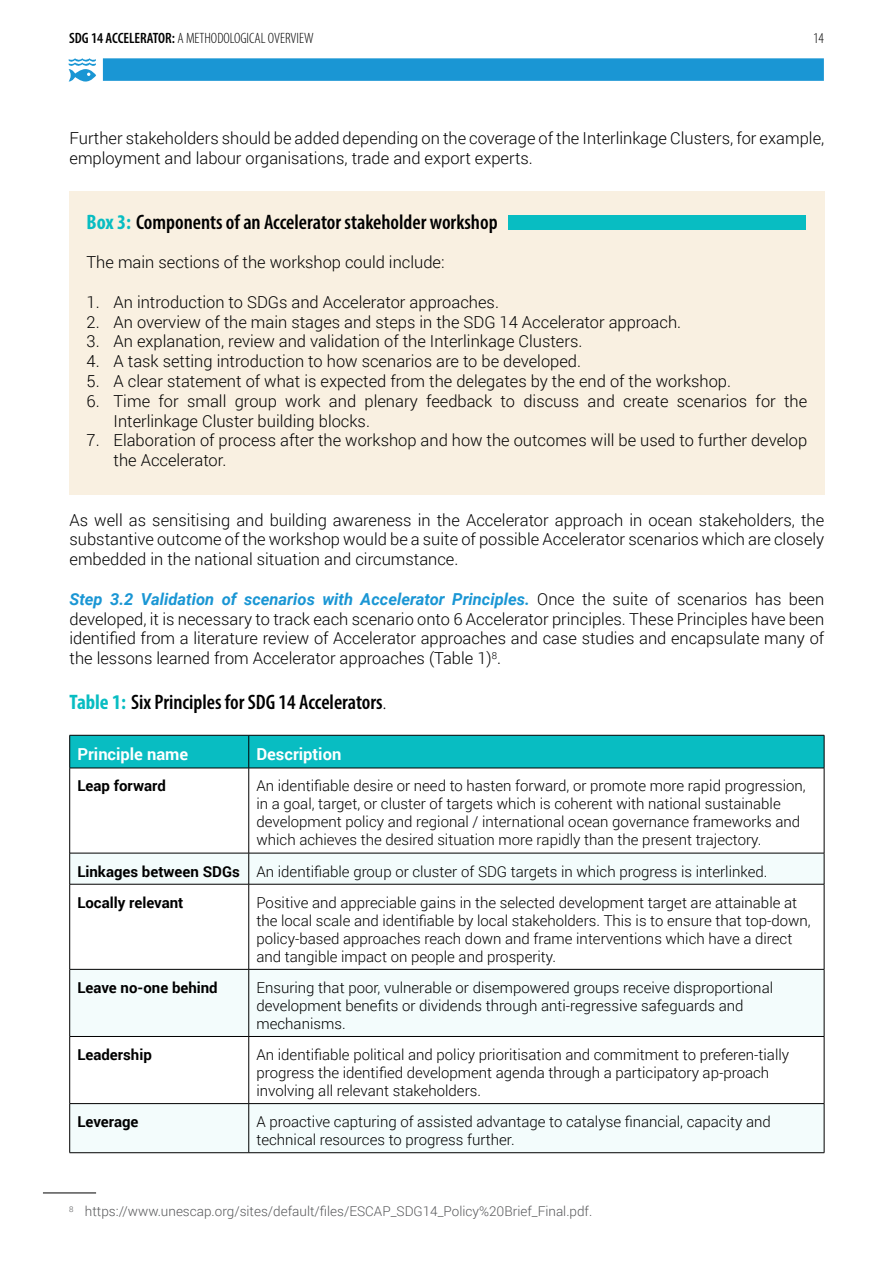
<style>
.page{position:relative;width:893px;height:1263px;background:#fff}
.page>*{position:absolute;margin:0;border:0;box-sizing:border-box;transform-origin:0 0}
.t1{font:600 condensed 21px "Myriad Pro";color:#000}
.t2{font:300 16.5px/19.8px "Roboto";color:#000}
.t3{font:700 16.5px "Roboto";color:#fff}
.t4{font:300 15px/18px "Roboto";color:#000}
.t5{font:700 15px "Roboto";color:#000}
.t6{font:300 condensed 15px "Myriad Pro";color:#000}
.t7{font:300 13.5px "Roboto";color:#58595b}
.s1{font-weight:600}
.s2{font-weight:700;color:#08bdc2}
.s3{font-weight:700;font-style:italic;color:#1a96d4}
.s4{font-weight:300}
.s5{font-weight:700}
</style>
<div class="page">
<div style="left:103px;top:58px;width:721px;height:23px;background:#1a96d4"></div>
<svg style="left:69px;top:58px;width:27px;height:24px"></svg>
<div style="left:69px;top:191px;width:755px;height:304px;background:#f9f0e1"></div>
<div style="left:508px;top:215px;width:298px;height:14px;background:#08bdc2"></div>
<div style="left:70px;top:736px;width:754px;height:32px;background:#08bdc2"></div>
<svg style="left:70px;top:854px;width:754px;height:298px"></svg>
<hr style="left:69px;top:768px;width:1px;height:85px;background:#000">
<hr style="left:248px;top:768px;width:1px;height:85px;background:#000">
<hr style="left:824px;top:768px;width:1px;height:85px;background:#000">
<hr style="left:69px;top:884px;width:1px;height:85px;background:#000">
<hr style="left:248px;top:884px;width:1px;height:85px;background:#000">
<hr style="left:824px;top:884px;width:1px;height:85px;background:#000">
<hr style="left:69px;top:1037px;width:1px;height:66px;background:#000">
<hr style="left:248px;top:1037px;width:1px;height:66px;background:#000">
<hr style="left:824px;top:1037px;width:1px;height:66px;background:#000">
<hr style="left:70px;top:735px;width:179px;height:1px;background:#000">
<hr style="left:69px;top:735px;width:1px;height:33px;background:#000">
<hr style="left:249px;top:735px;width:575px;height:1px;background:#000">
<hr style="left:824px;top:735px;width:1px;height:33px;background:#000">
<hr style="left:70px;top:768px;width:179px;height:1px;background:#000">
<hr style="left:249px;top:768px;width:575px;height:1px;background:#000">
<hr style="left:248px;top:735px;width:1px;height:33px;background:#000">
<hr style="left:69px;top:853px;width:1px;height:31px;background:#000">
<hr style="left:70px;top:853px;width:179px;height:1px;background:#000">
<hr style="left:249px;top:853px;width:575px;height:1px;background:#000">
<hr style="left:248px;top:853px;width:1px;height:31px;background:#000">
<hr style="left:824px;top:853px;width:1px;height:31px;background:#000">
<hr style="left:70px;top:884px;width:179px;height:1px;background:#000">
<hr style="left:249px;top:884px;width:575px;height:1px;background:#000">
<hr style="left:70px;top:969px;width:179px;height:1px;background:#000">
<hr style="left:69px;top:969px;width:1px;height:67px;background:#000">
<hr style="left:70px;top:1036px;width:179px;height:1px;background:#000">
<hr style="left:249px;top:969px;width:575px;height:1px;background:#000">
<hr style="left:248px;top:969px;width:1px;height:67px;background:#000">
<hr style="left:824px;top:969px;width:1px;height:67px;background:#000">
<hr style="left:249px;top:1036px;width:575px;height:1px;background:#000">
<hr style="left:69px;top:1103px;width:1px;height:49px;background:#000">
<hr style="left:70px;top:1103px;width:179px;height:1px;background:#000">
<hr style="left:249px;top:1103px;width:575px;height:1px;background:#000">
<hr style="left:248px;top:1104px;width:1px;height:48px;background:#000">
<hr style="left:824px;top:1104px;width:1px;height:48px;background:#000">
<hr style="left:70px;top:1152px;width:179px;height:1px;background:#000">
<hr style="left:249px;top:1152px;width:575px;height:1px;background:#000">
<hr style="left:43px;top:1193px;width:53px;height:1px;background:#000">
<p class="t6" style="left:69px;top:29px;width:246px"><span class="s1">SDG 14 ACCELERATOR:</span> A METHODOLOGICAL OVERVIEW</p>
<p class="t6" style="left:813px;top:29px;width:12px">14</p>
<p class="t2" style="left:70px;top:128px;width:756px">Further stakeholders should be added depending on the coverage of the Interlinkage Clusters, for example, employment and labour organisations, trade and export experts.</p>
<p class="t1" style="left:87px;top:209px;width:413px"><span class="s2">Box 3:</span> Components of an Accelerator stakeholder workshop</p>
<p class="t2" style="left:87px;top:252px;width:360px">The main sections of the workshop could include:</p>
<p class="t2" style="left:87px;top:291px;width:414px">1. An introduction to SDGs and Accelerator approaches.</p>
<p class="t2" style="left:87px;top:311px;width:596px">2. An overview of the main stages and steps in the SDG 14 Accelerator approach.</p>
<p class="t2" style="left:87px;top:331px;width:497px">3. An explanation, review and validation of the Interlinkage Clusters.</p>
<p class="t2" style="left:87px;top:351px;width:496px">4. A task setting introduction to how scenarios are to be developed.</p>
<p class="t2" style="left:87px;top:371px;width:646px">5. A clear statement of what is expected from the delegates by the end of the workshop.</p>
<p class="t2" style="left:114px;top:390px;width:695px;text-indent:-27px">6. Time for small group work and plenary feedback to discuss and create scenarios for the<br>Interlinkage Cluster building blocks.</p>
<p class="t2" style="left:114px;top:430px;width:695px;text-indent:-27px">7. Elaboration of process after the workshop and how the outcomes will be used to further develop the Accelerator.</p>
<p class="t2" style="left:70px;top:509px;width:756px;text-align:justify">As well as sensitising and building awareness in the Accelerator approach in ocean stakeholders, the substantive outcome of the workshop would be a suite of possible Accelerator scenarios which are closely embedded in the national situation and circumstance.</p>
<p class="t2" style="left:70px;top:588px;width:756px;text-align:justify"><span class="s3">Step 3.2 Validation of scenarios with Accelerator Principles.</span> Once the suite of scenarios has been developed, it is necessary to track each scenario onto 6 Accelerator principles. These Principles have been identified from a literature review of Accelerator approaches and case studies and encapsulate many of the lessons learned from Accelerator approaches (Table 1)<sup>8</sup>.</p>
<p class="t1" style="left:70px;top:689px;width:318px"><span class="s2">Table 1:</span> Six Principles for SDG 14 Accelerators<span class="s4">.</span></p>
<p class="t3" style="left:77px;top:743px;width:112px">Principle name</p>
<p class="t3" style="left:256px;top:743px;width:86px">Description</p>
<p class="t5" style="left:77px;top:775px;width:90px">Leap forward</p>
<p class="t4" style="left:256px;top:776px;width:551px">An identifiable desire or need to hasten forward, or promote more rapid progression, in a goal, target, or cluster of targets which is coherent with national sustainable development policy and regional / international ocean governance frameworks and which achieves the desired situation more rapidly than the present trajectory.</p>
<p class="t4" style="left:77px;top:855px;width:691px;line-height:31.2px"><span class="s5">Linkages between SDGs</span> An identifiable group or cluster of SDG targets in which progress is interlinked.<br><span class="s5">Locally relevant</span></p>
<p class="t4" style="left:256px;top:893px;width:556px">Positive and appreciable gains in the selected development target are attainable at the local scale and identifiable by local stakeholders. This is to ensure that top-down, policy-based approaches reach down and frame interventions which have a direct and tangible impact on people and prosperity.</p>
<p class="t5" style="left:77px;top:977px;width:142px">Leave no-one behind</p>
<p class="t4" style="left:256px;top:978px;width:518px">Ensuring that poor, vulnerable or disempowered groups receive disproportional development benefits or dividends through anti-regressive safeguards and mechanisms.</p>
<p class="t5" style="left:77px;top:1044px;width:76px">Leadership</p>
<p class="t4" style="left:256px;top:1045px;width:534px">An identifiable political and policy prioritisation and commitment to preferen-tially progress the identified development agenda through a participatory ap-proach involving all relevant stakeholders.</p>
<p class="t5" style="left:77px;top:1111px;width:63px">Leverage</p>
<p class="t4" style="left:256px;top:1112px;width:516px">A proactive capturing of assisted advantage to catalyse financial, capacity and technical resources to progress further.</p>
<p class="t7" style="left:69px;top:1202px;width:525px"><sup>8</sup> https://www.unescap.org/sites/default/files/ESCAP_SDG14_Policy%20Brief_Final.pdf.</p>
</div>
